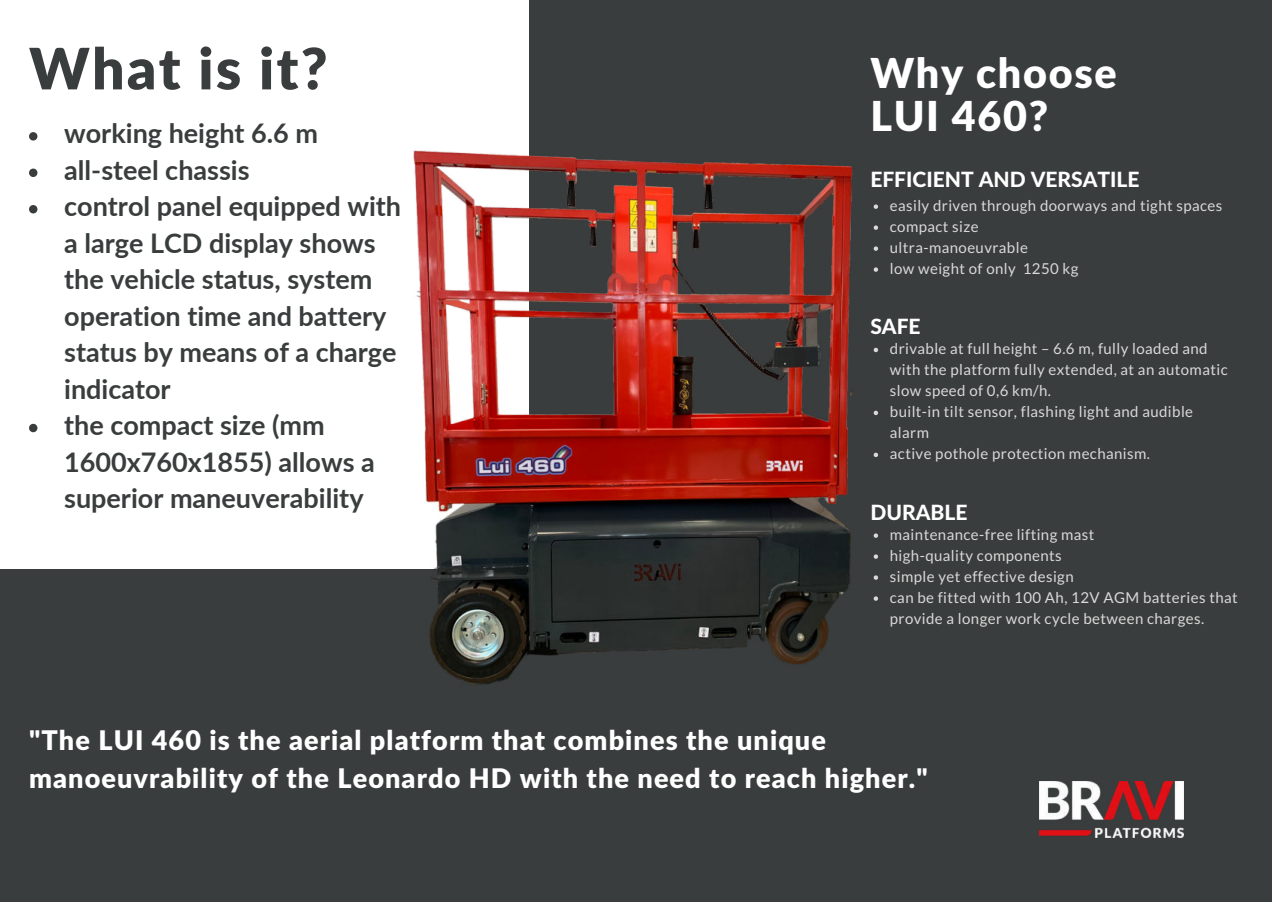
<style>
.page{position:relative;width:1272px;height:902px;background:#fff}
.page>*{position:absolute;margin:0;border:0;box-sizing:border-box;transform-origin:0 0}
.t1{font:900 57px "Lato Latin";letter-spacing:.04em;color:#3a3d3d}
.t2{font:900 41.25px/43.5px "Lato Latin";letter-spacing:.04em;color:#fff}
.t3{font:700 27px/36.5px "Lato";color:#3a3d3d}
.t4{font:900 27px/37.7px "Lato Latin";letter-spacing:.04em;color:#fff}
.t5{font:800 21px "Lato Latin";color:#fff}
.t6{font:15px/21px "Lato";letter-spacing:.03em;color:#d9d9d9}
</style>
<div class="page">
<div style="left:0;top:0;width:1271px;height:901px;background:#3a3d3d"></div>
<div style="left:0;top:0;width:529px;height:568px;background:#fff"></div>
<svg style="left:29px;top:132px;width:8px;height:8px"></svg>
<svg style="left:29px;top:168px;width:8px;height:9px"></svg>
<svg style="left:29px;top:205px;width:8px;height:8px"></svg>
<svg style="left:29px;top:423px;width:8px;height:9px"></svg>
<img style="left:413px;top:150px;width:440px;height:535px">
<svg style="left:873px;top:204px;width:5px;height:5px"></svg>
<svg style="left:873px;top:225px;width:5px;height:5px"></svg>
<svg style="left:873px;top:246px;width:5px;height:5px"></svg>
<svg style="left:873px;top:267px;width:5px;height:5px"></svg>
<svg style="left:873px;top:347px;width:5px;height:5px"></svg>
<svg style="left:873px;top:410px;width:5px;height:5px"></svg>
<svg style="left:873px;top:452px;width:5px;height:5px"></svg>
<svg style="left:873px;top:533px;width:5px;height:4px"></svg>
<svg style="left:873px;top:554px;width:5px;height:4px"></svg>
<svg style="left:873px;top:575px;width:5px;height:4px"></svg>
<svg style="left:873px;top:596px;width:5px;height:4px"></svg>
<img style="left:1039px;top:781px;width:144px;height:56px">
<h1 class="t1" style="left:29px;top:35px;width:300px">What is it?</h1>
<h2 class="t2" style="left:870px;top:50px;width:248px">Why choose<br>LUI 460?</h2>
<p class="t3" style="left:64px;top:114px;width:338px">working height 6.6 m all-steel chassis<br>control panel equipped with a large LCD display shows the vehicle status, system operation time and battery status by means of a charge indicator<br>the compact size (mm<br>1600x760x1855) allows a superior maneuverability</p>
<h3 class="t5" style="left:870px;top:167px;width:271px">EFFICIENT AND VERSATILE</h3>
<p class="t6" style="left:889px;top:195px;width:334px">easily driven through doorways and tight spaces compact size<br>ultra-manoeuvrable<br>low weight of only 1250 kg</p>
<h3 class="t5" style="left:870px;top:314px;width:52px">SAFE</h3>
<p class="t6" style="left:889px;top:338px;width:339px">drivable at full height – 6.6 m, fully loaded and with the platform fully extended, at an automatic slow speed of 0,6 km/h.<br>built-in tilt sensor, flashing light and audible alarm<br>active pothole protection mechanism.</p>
<h3 class="t5" style="left:870px;top:499px;width:98px">DURABLE</h3>
<p class="t6" style="left:889px;top:524px;width:349px">maintenance-free lifting mast<br>high-quality components<br>simple yet effective design<br>can be fitted with 100 Ah, 12V AGM batteries that provide a longer work cycle between charges.</p>
<h3 class="t4" style="left:29px;top:720px;width:900px">"The LUI 460 is the aerial platform that combines the unique manoeuvrability of the Leonardo HD with the need to reach higher."</h3>
</div>
